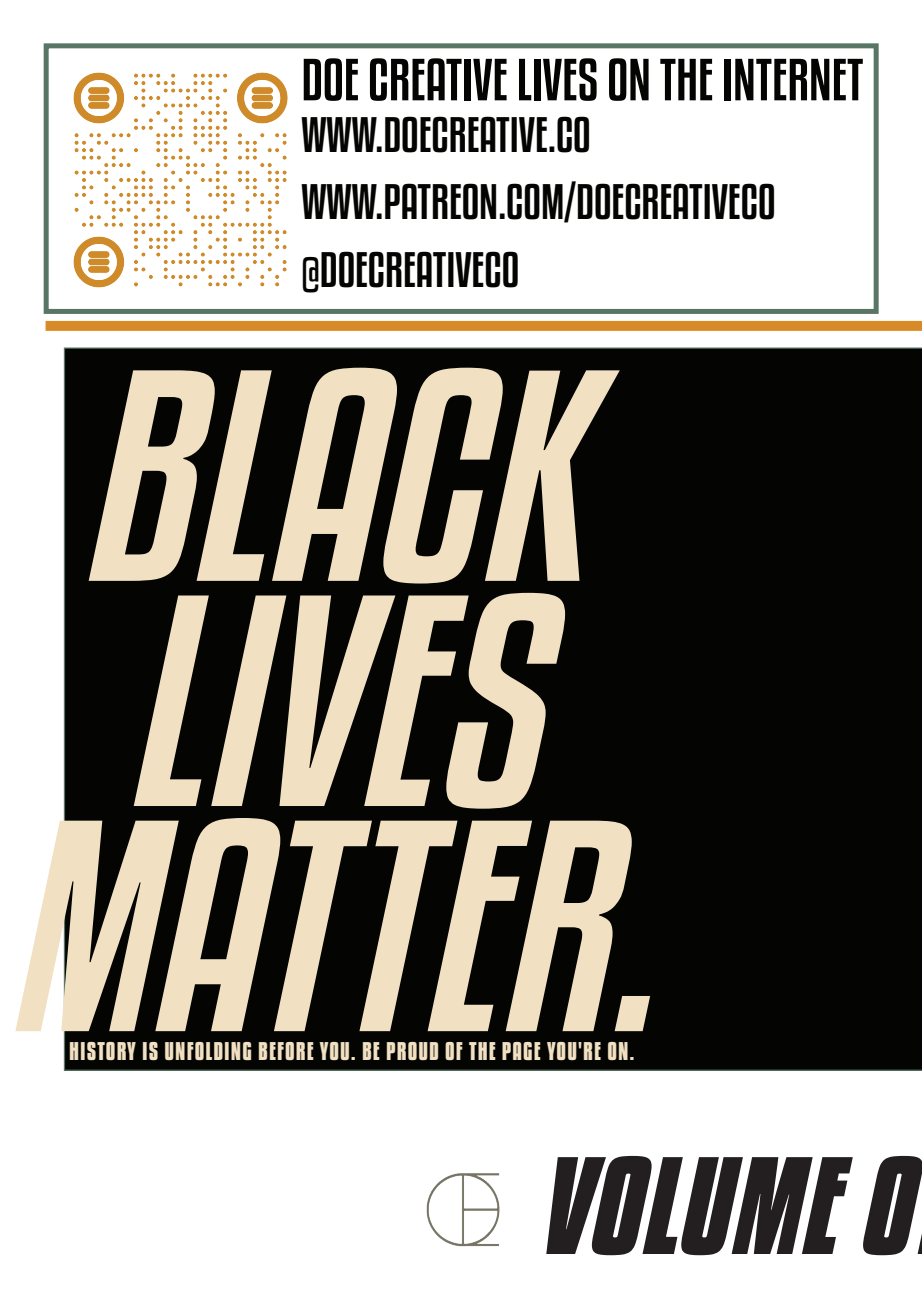
<style>
.page{position:relative;width:922px;height:1312px;background:#fff}
.page>*{position:absolute;margin:0;border:0;box-sizing:border-box;transform-origin:0 0}
.t1{font:italic 266.25px/225px "Kenyan Coffee Rg";color:#f1e0c1;text-align:center}
.t2{font:italic 700 122.5px "Kenyan Coffee Rg";color:#231f20}
.t3{font:52.5px "Kenyan Coffee Rg";color:#040503}
.t4{font:43.75px/67.5px "Kenyan Coffee Rg";color:#040503}
.t5{font:700 22.5px "Kenyan Coffee Rg";letter-spacing:.05em;color:#f1e0c1}
</style>
<div class="page">
<img style="left:426px;top:1173px;width:74px;height:74px">
<svg style="left:46px;top:321px;width:875px;height:10px;background:#d88c29"></svg>
<div style="left:44px;top:43px;width:834px;height:271px;border:5px solid #597565"></div>
<img style="left:73px;top:72px;width:215px;height:216px">
<div style="left:64px;top:347px;width:857px;height:723px;background:#040503"></div>
<p class="t3" style="left:301px;top:44px;width:563px">DOE CREATIVE LIVES ON THE INTERNET</p>
<p class="t4" style="left:301px;top:99px;width:475px">WWW.DOECREATIVE.CO<br>WWW.PATREON.COM/DOECREATIVECO @DOECREATIVECO</p>
<h1 class="t1" style="left:4px;top:353px;width:651px">BLACK<br>LIVES<br>MATTER.</h1>
<p class="t5" style="left:69px;top:1036px;width:567px">HISTORY IS UNFOLDING BEFORE YOU. BE PROUD OF THE PAGE YOU'RE ON.</p>
<h2 class="t2" style="left:536px;top:1122px;width:374px">VOLUME 0</h2>
</div>
